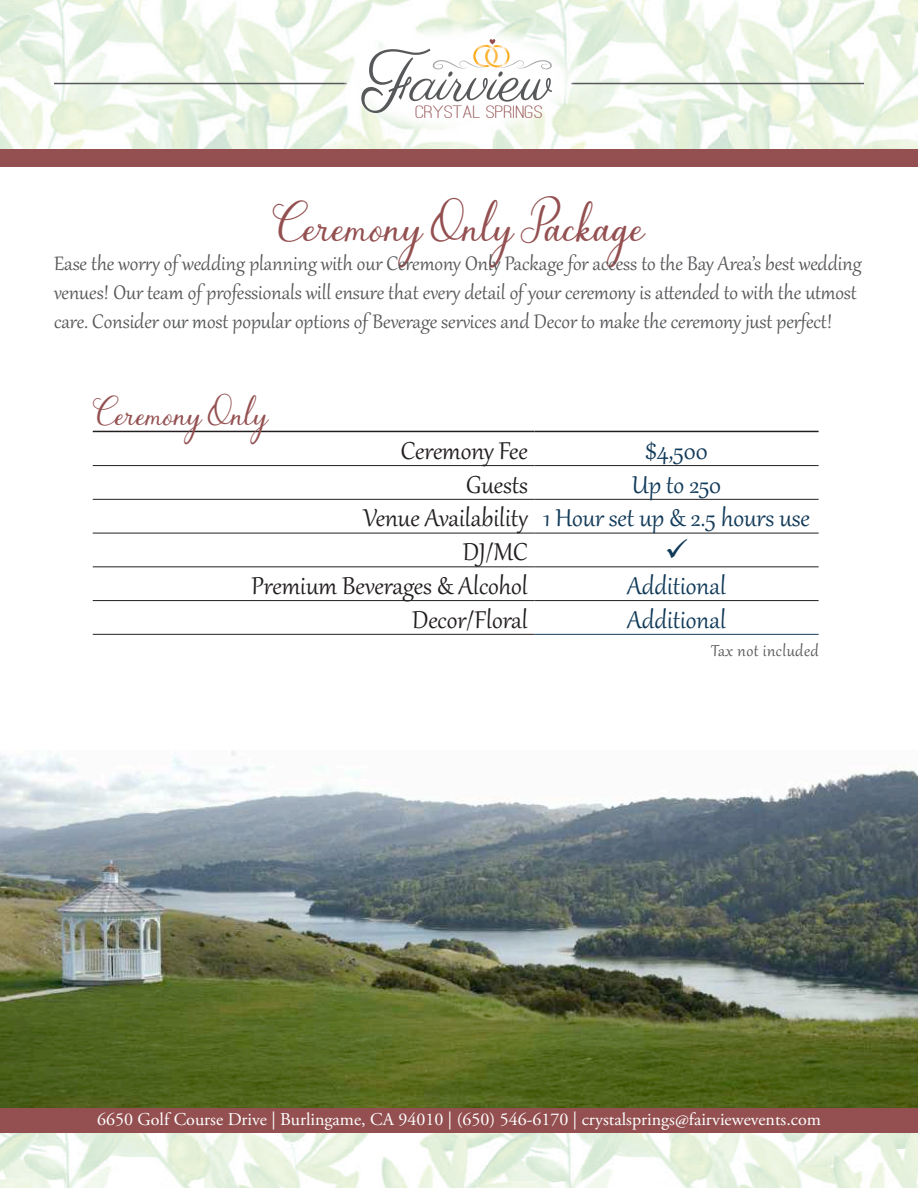
<style>
.page{position:relative;width:918px;height:1188px;background:#fff}
.page>*{position:absolute;margin:0;border:0;box-sizing:border-box;transform-origin:0 0}
.t1{font:33px "Bluebell";color:#945051}
.t2{font:30px "Gabriola";color:#113a59}
.t3{font:30px "Gabriola";color:#231f20}
.t4{font:24px/28.8px "Gabriola";color:#57585a}
.t5{font:24px "Bluebell";color:#945051}
.t6{font:19.5px "Gabriola";letter-spacing:.025em;color:#57585a}
.t7{font:500 18.45px "Ostrich Sans Rounded";color:#954f50;scale:1.4 1}
.t8{font:18px "Adobe Garamond Pro";color:#fff}
.s1{color:#231f20}
</style>
<div class="page">
<img style="left:0;top:0;width:918px;height:149px">
<div style="left:0;top:149px;width:918px;height:17px;background:#945051"></div>
<div style="left:0;top:1107px;width:918px;height:26px;background:#945051"></div>
<hr style="left:54px;top:83px;width:293px;height:1px;background:#56585b">
<hr style="left:571px;top:83px;width:293px;height:1px;background:#56585b">
<svg style="left:343px;top:24px;width:232px;height:111px"></svg>
<svg style="left:361px;top:39px;width:191px;height:74px"></svg>
<img style="left:0;top:1134px;width:918px;height:54px">
<svg style="left:534px;top:432px;width:285px;height:202px"></svg>
<hr style="left:93px;top:465px;width:441px;height:1px;background:#231f20">
<hr style="left:534px;top:465px;width:285px;height:1px;background:#231f20">
<hr style="left:93px;top:499px;width:441px;height:1px;background:#231f20">
<hr style="left:534px;top:499px;width:285px;height:1px;background:#231f20">
<hr style="left:93px;top:533px;width:441px;height:1px;background:#231f20">
<hr style="left:534px;top:533px;width:285px;height:1px;background:#231f20">
<hr style="left:93px;top:566px;width:441px;height:1px;background:#231f20">
<hr style="left:534px;top:566px;width:285px;height:1px;background:#231f20">
<hr style="left:93px;top:600px;width:441px;height:1px;background:#231f20">
<hr style="left:534px;top:600px;width:285px;height:1px;background:#231f20">
<hr style="left:93px;top:634px;width:441px;height:1px;background:#231f20">
<hr style="left:93px;top:431px;width:441px;height:1px;background:#231f20">
<hr style="left:534px;top:431px;width:285px;height:1px;background:#231f20">
<hr style="left:534px;top:634px;width:285px;height:1px;background:#113a59">
<img style="left:0;top:750px;width:918px;height:358px">
<svg style="left:667px;top:538px;width:20px;height:20px"></svg>
<p class="t7" style="left:415px;top:101px;width:93px">CRYSTAL SPRINGS</p>
<h1 class="t1" style="left:273px;top:211px;width:374px">Ceremony Only Package</h1>
<p class="t4" style="left:54px;top:248px;width:809px">Ease the worry of wedding planning with our Ceremony Only Package for access to the Bay Area’s best wedding venues! Our team of professionals will ensure that every detail of your ceremony is attended to with the utmost care. Consider our most popular options of Beverage services and Decor to make the ceremony just perfect!</p>
<p class="t5" style="left:93px;top:402px;width:177px">Ceremony Only</p>
<p class="t3" style="left:401px;top:431px;width:129px">Ceremony Fee</p>
<p class="t2" style="left:645px;top:431px;width:64px">$4,500</p>
<p class="t3" style="left:466px;top:465px;width:63px">Guests</p>
<p class="t2" style="left:632px;top:465px;width:91px">Up to 250</p>
<p class="t2" style="left:364px;top:499px;width:448px"><span class="s1">Venue Availability</span> 1 Hour set up &amp; 2.5 hours use</p>
<p class="t3" style="left:463px;top:532px;width:66px">DJ/MC</p>
<p class="t3" style="left:251px;top:566px;width:278px">Premium Beverages &amp; Alcohol</p>
<p class="t2" style="left:627px;top:566px;width:100px">Additional</p>
<p class="t3" style="left:412px;top:600px;width:117px">Decor/Floral</p>
<p class="t2" style="left:627px;top:600px;width:100px">Additional</p>
<p class="t6" style="left:711px;top:638px;width:109px">Tax not included</p>
<p class="t8" style="left:97px;top:1108px;width:725px">6650 Golf Course Drive | Burlingame, CA 94010 | (650) 546-6170 | crystalsprings@fairviewevents.com</p>
</div>
